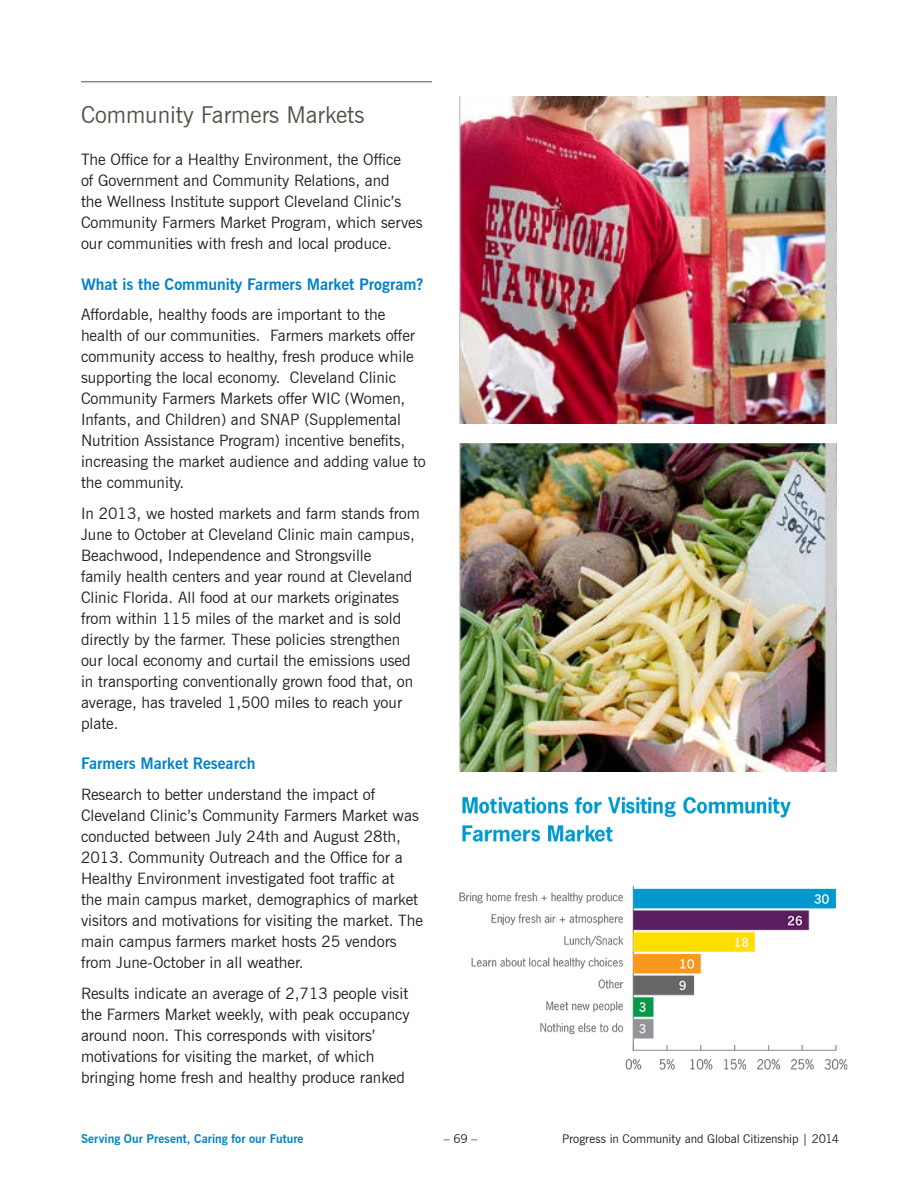
<style>
.page{position:relative;width:918px;height:1188px;background:#fff}
.page>*{position:absolute;margin:0;border:0;box-sizing:border-box;transform-origin:0 0}
.t1{font:23.25px "News Gothic BT";color:#535249}
.t2{font:15.75px/21px "News Gothic BT";color:#231f20}
.t3{font:700 15.75px "News Gothic BT";color:#0082c8}
.t4{font:12px "News Gothic BT";color:#231f20}
.t5{font:700 12px "News Gothic BT";letter-spacing:.005em;color:#0082c8}
</style>
<div class="page">
<hr style="left:81px;top:81px;width:351px;height:1px;background:#535249">
<img style="left:459px;top:96px;width:378px;height:328px">
<img style="left:459px;top:444px;width:378px;height:328px">
<img style="left:459px;top:796px;width:389px;height:274px">
<h1 class="t1" style="left:81px;top:100px;width:285px">Community Farmers Markets</h1>
<p class="t2" style="left:81px;top:149px;width:343px">The Office for a Healthy Environment, the Office<br>of Government and Community Relations, and<br>the Wellness Institute support Cleveland Clinic’s Community Farmers Market Program, which serves our communities with fresh and local produce.</p>
<p class="t3" style="left:81px;top:275px;width:344px">What is the Community Farmers Market Program?</p>
<p class="t2" style="left:81px;top:304px;width:346px">Affordable, healthy foods are important to the health of our communities. Farmers markets offer community access to healthy, fresh produce while supporting the local economy. Cleveland Clinic Community Farmers Markets offer WIC (Women, Infants, and Children) and SNAP (Supplemental Nutrition Assistance Program) incentive benefits, increasing the market audience and adding value to the community.</p>
<p class="t2" style="left:81px;top:503px;width:340px">In 2013, we hosted markets and farm stands from June to October at Cleveland Clinic main campus, Beachwood, Independence and Strongsville<br>family health centers and year round at Cleveland Clinic Florida. All food at our markets originates from within 115 miles of the market and is sold directly by the farmer. These policies strengthen our local economy and curtail the emissions used in transporting conventionally grown food that, on average, has traveled 1,500 miles to reach your plate.</p>
<p class="t3" style="left:81px;top:754px;width:176px">Farmers Market Research</p>
<p class="t2" style="left:81px;top:784px;width:344px">Research to better understand the impact of Cleveland Clinic’s Community Farmers Market was conducted between July 24th and August 28th, 2013. Community Outreach and the Office for a Healthy Environment investigated foot traffic at<br>the main campus market, demographics of market visitors and motivations for visiting the market. The main campus farmers market hosts 25 vendors from June-October in all weather.</p>
<p class="t2" style="left:81px;top:983px;width:330px">Results indicate an average of 2,713 people visit the Farmers Market weekly, with peak occupancy around noon. This corresponds with visitors’ motivations for visiting the market, of which bringing home fresh and healthy produce ranked</p>
<p class="t5" style="left:81px;top:1132px;width:224px">Serving Our Present, Caring for our Future</p>
<p class="t4" style="left:444px;top:1132px;width:35px">– 69 –</p>
<p class="t4" style="left:562px;top:1132px;width:279px">Progress in Community and Global Citizenship | 2014</p>
</div>
